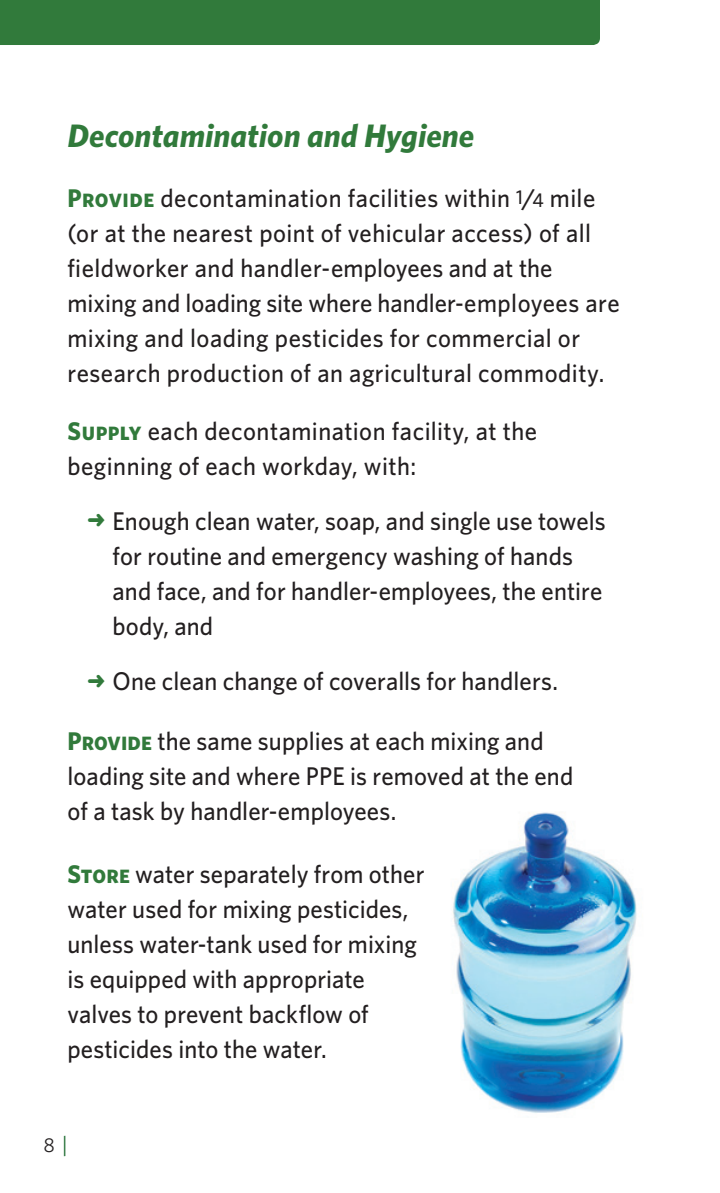
<style>
.page{position:relative;width:720px;height:1193px;background:#fff}
.page>*{position:absolute;margin:0;border:0;box-sizing:border-box;transform-origin:0 0}
.t1{font:italic 700 32.5px "Whitney";color:#317a3b}
.t2{font:500 25.5px/35px "Whitney";letter-spacing:.005em;color:#231f20;scale:.96 1}
.t3{font:20px "Whitney";color:#231f20}
.s1{font-family:"Whitney Bold SC";font-weight:400;color:#317a3b}
.s2{font-size:20px}
.s3{color:#317a3b}
.s4{font-size:22.5px;color:#257138}
</style>
<div class="page">
<div style="left:0;top:0;width:600px;height:45px;background:#317a3b"></div>
<img style="left:452px;top:812px;width:185px;height:301px">
<h3 class="t1" style="left:68px;top:117px;width:408px">Decontamination and Hygiene</h3>
<p class="t2" style="left:68px;top:180px;width:577px"><span class="s1">Provide</span> decontamination facilities within <span class="s2">1</span>/<span class="s2">4</span> mile (or at the nearest point of vehicular access) of all fieldworker and handler-employees and at the mixing and loading site where handler-employees are mixing and loading pesticides for commercial or research production of an agricultural commodity.</p>
<p class="t2" style="left:68px;top:413px;width:491px"><span class="s1">Supply</span> each decontamination facility, at the beginning of each workday, with:</p>
<p class="t2" style="left:112px;top:503px;width:515px;text-indent:-25px"><span class="s3">➜➜</span>Enough clean water, soap, and single use towels for routine and emergency washing of hands and face, and for handler-employees, the entire body, and</p>
<p class="t2" style="left:88px;top:663px;width:492px"><span class="s3">➜➜</span>One clean change of coveralls for handlers.</p>
<p class="t2" style="left:67px;top:723px;width:528px"><span class="s1">Provide</span> the same supplies at each mixing and loading site and where PPE is removed at the end of a task by handler-employees.</p>
<p class="t2" style="left:67px;top:855px;width:373px"><span class="s1">Store</span> water separately from other water used for mixing pesticides, unless water-tank used for mixing is equipped with appropriate valves to prevent backflow of pesticides into the water.</p>
<p class="t3" style="left:43px;top:1133px;width:26px">8 <span class="s4">|</span></p>
</div>
